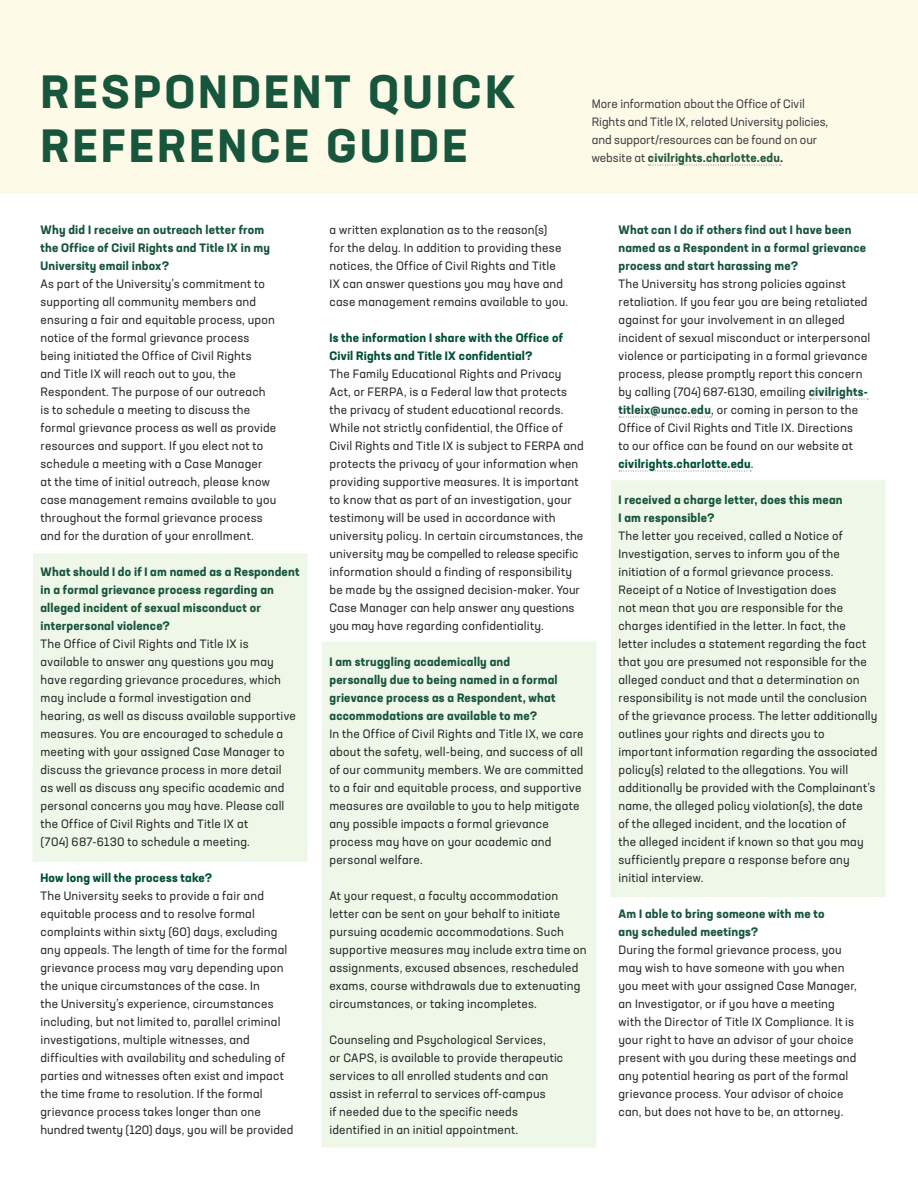
<style>
.page{position:relative;width:918px;height:1188px;background:#fff}
.page>*{position:absolute;margin:0;border:0;box-sizing:border-box;transform-origin:0 0}
.t1{font:700 45.9px/54px "Neusa Next Std";letter-spacing:.08em;color:#17553c}
.t2{font:12px/18px "Neusa Next Std";letter-spacing:.015em;color:#292829}
.t3{font:12px/18px "Neusa Next Std";letter-spacing:.015em;color:#282829}
.t4{font:700 12px/18px "Neusa Next Std";letter-spacing:.015em;color:#17553c}
.t5{font:12px/18px "Neusa Next Std";color:#414042}
.t6{font:700 12px/18px "Neusa Next Std";letter-spacing:.015em;color:#015036}
.s1{font-weight:700;color:#255b42}
.s2{font-weight:700}
.s3{font-weight:700;color:#17553c}
.s4{font-weight:700;color:#015036}
</style>
<div class="page">
<div style="left:611px;top:480px;width:274px;height:417px;background:#eff7e9"></div>
<div style="left:0;top:0;width:918px;height:193px;background:#fefae8"></div>
<div style="left:33px;top:554px;width:274px;height:308px;background:#eff7e9"></div>
<div style="left:322px;top:642px;width:274px;height:506px;background:#eff7e9"></div>
<svg style="left:648px;top:164px;width:133px;height:2px"></svg>
<svg style="left:809px;top:398px;width:59px;height:2px"></svg>
<svg style="left:619px;top:416px;width:93px;height:2px"></svg>
<svg style="left:619px;top:470px;width:132px;height:2px"></svg>
<h1 class="t1" style="left:41px;top:64px;width:477px">RESPONDENT QUICK<br>REFERENCE GUIDE</h1>
<p class="t5" style="left:592px;top:95px;width:238px">More information about the Office of Civil Rights and Title IX, related University policies, and support/resources can be found on our website at <span class="s1">civilrights.charlotte.edu</span><span class="s2">.</span></p>
<p class="t4" style="left:40px;top:221px;width:231px">Why did I receive an outreach letter from the Office of Civil Rights and Title IX in my<br>University email inbox?</p>
<p class="t2" style="left:40px;top:275px;width:237px">As part of the University’s commitment to supporting all community members and ensuring a fair and equitable process, upon notice of the formal grievance process being initiated the Office of Civil Rights<br>and Title IX will reach out to you, the Respondent. The purpose of our outreach is to schedule a meeting to discuss the formal grievance process as well as provide resources and support. If you elect not to schedule a meeting with a Case Manager at the time of initial outreach, please know case management remains available to you throughout the formal grievance process and for the duration of your enrollment.</p>
<p class="t4" style="left:40px;top:563px;width:260px">What should I do if I am named as a Respondent in a formal grievance process regarding an alleged incident of sexual misconduct or interpersonal violence?</p>
<p class="t2" style="left:40px;top:635px;width:257px">The Office of Civil Rights and Title IX is available to answer any questions you may have regarding grievance procedures, which may include a formal investigation and hearing, as well as discuss available supportive measures. You are encouraged to schedule a meeting with your assigned Case Manager to discuss the grievance process in more detail as well as discuss any specific academic and personal concerns you may have. Please call the Office of Civil Rights and Title IX at<br>(704) 687-6130 to schedule a meeting.</p>
<p class="t6" style="left:40px;top:869px;width:174px">How long will the process take?</p>
<p class="t2" style="left:40px;top:887px;width:255px">The University seeks to provide a fair and equitable process and to resolve formal complaints within sixty (60) days, excluding any appeals. The length of time for the formal grievance process may vary depending upon the unique circumstances of the case. In<br>the University’s experience, circumstances including, but not limited to, parallel criminal investigations, multiple witnesses, and difficulties with availability and scheduling of parties and witnesses often exist and impact the time frame to resolution. If the formal grievance process takes longer than one hundred twenty (120) days, you will be provided</p>
<p class="t2" style="left:329px;top:221px;width:240px">a written explanation as to the reason(s)<br>for the delay. In addition to providing these notices, the Office of Civil Rights and Title IX can answer questions you may have and case management remains available to you.</p>
<p class="t6" style="left:329px;top:329px;width:235px">Is the information I share with the Office of<br>Civil Rights and Title IX confidential?</p>
<p class="t3" style="left:329px;top:365px;width:256px">The Family Educational Rights and Privacy Act, or FERPA, is a Federal law that protects the privacy of student educational records.<br>While not strictly confidential, the Office of Civil Rights and Title IX is subject to FERPA and protects the privacy of your information when providing supportive measures. It is important to know that as part of an investigation, your testimony will be used in accordance with university policy. In certain circumstances, the university may be compelled to release specific information should a finding of responsibility be made by the assigned decision-maker. Your Case Manager can help answer any questions you may have regarding confidentiality.</p>
<p class="t4" style="left:329px;top:653px;width:230px">I am struggling academically and personally due to being named in a formal grievance process as a Respondent, what accommodations are available to me?</p>
<p class="t2" style="left:329px;top:725px;width:256px">In the Office of Civil Rights and Title IX, we care about the safety, well-being, and success of all of our community members. We are committed to a fair and equitable process, and supportive measures are available to you to help mitigate any possible impacts a formal grievance process may have on your academic and personal welfare.</p>
<p class="t2" style="left:329px;top:887px;width:259px">At your request, a faculty accommodation letter can be sent on your behalf to initiate pursuing academic accommodations. Such supportive measures may include extra time on assignments, excused absences, rescheduled exams, course withdrawals due to extenuating circumstances, or taking incompletes.</p>
<p class="t2" style="left:329px;top:1031px;width:235px">Counseling and Psychological Services,<br>or CAPS, is available to provide therapeutic services to all enrolled students and can assist in referral to services off-campus<br>if needed due to the specific needs identified in an initial appointment.</p>
<p class="t4" style="left:618px;top:221px;width:249px">What can I do if others find out I have been named as a Respondent in a formal grievance process and start harassing me?</p>
<p class="t2" style="left:618px;top:275px;width:253px">The University has strong policies against retaliation. If you fear you are being retaliated against for your involvement in an alleged incident of sexual misconduct or interpersonal violence or participating in a formal grievance process, please promptly report this concern by calling (704) 687-6130, emailing <span class="s3">civilrights&shy;titleix@uncc.edu</span>, or coming in person to the Office of Civil Rights and Title IX. Directions<br>to our office can be found on our website at <span class="s4">civilrights.charlotte.edu</span>.</p>
<p class="t4" style="left:618px;top:491px;width:226px">I received a charge letter, does this mean<br>I am responsible?</p>
<p class="t2" style="left:618px;top:527px;width:261px">The letter you received, called a Notice of Investigation, serves to inform you of the initiation of a formal grievance process.<br>Receipt of a Notice of Investigation does<br>not mean that you are responsible for the charges identified in the letter. In fact, the letter includes a statement regarding the fact that you are presumed not responsible for the alleged conduct and that a determination on responsibility is not made until the conclusion of the grievance process. The letter additionally outlines your rights and directs you to important information regarding the associated policy(s) related to the allegations. You will additionally be provided with the Complainant’s name, the alleged policy violation(s), the date<br>of the alleged incident, and the location of<br>the alleged incident if known so that you may sufficiently prepare a response before any initial interview.</p>
<p class="t4" style="left:618px;top:905px;width:208px">Am I able to bring someone with me to any scheduled meetings?</p>
<p class="t2" style="left:618px;top:941px;width:240px">During the formal grievance process, you may wish to have someone with you when you meet with your assigned Case Manager, an Investigator, or if you have a meeting with the Director of Title IX Compliance. It is your right to have an advisor of your choice present with you during these meetings and any potential hearing as part of the formal grievance process. Your advisor of choice can, but does not have to be, an attorney.</p>
</div>
